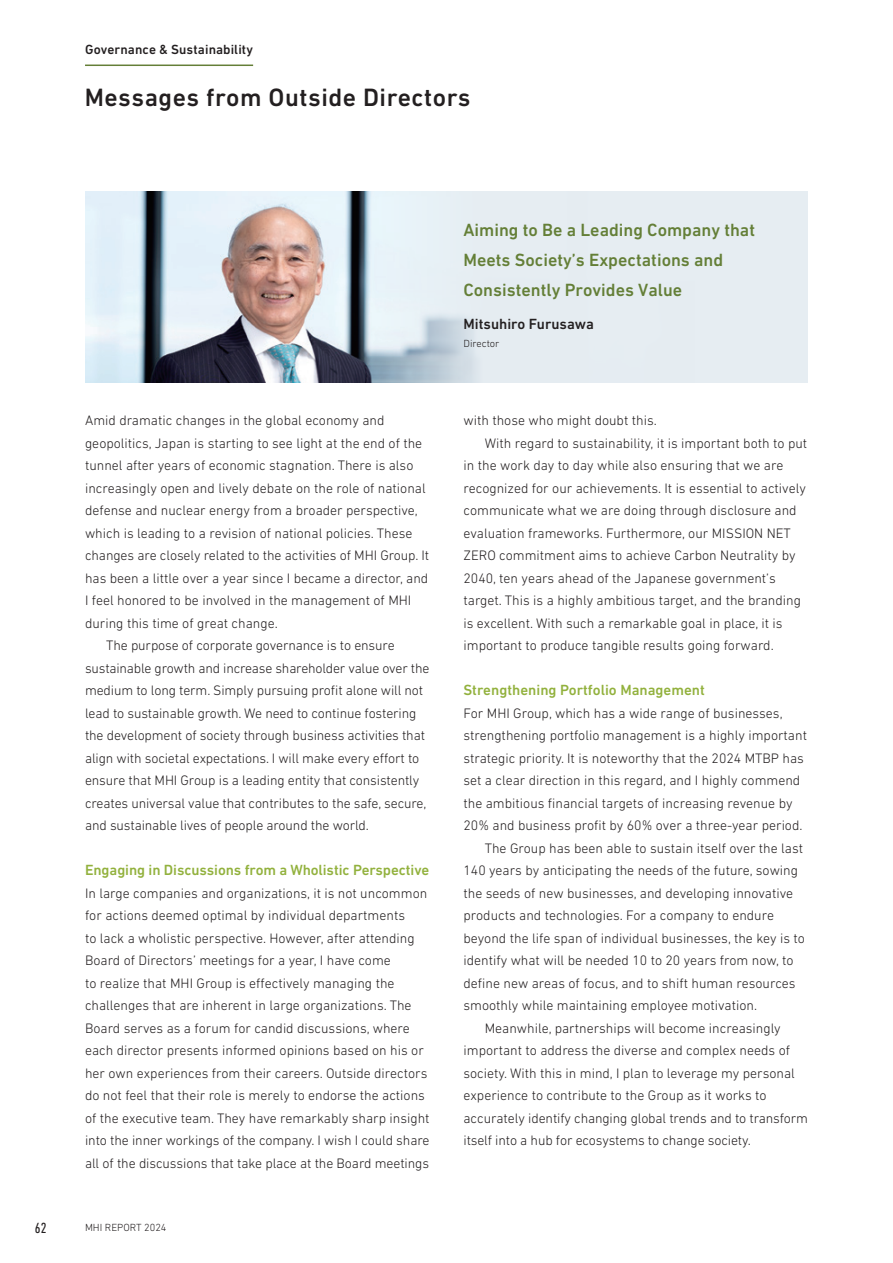
<style>
.page{position:relative;width:893px;height:1263px;background:#fff}
.page>*{position:absolute;margin:0;border:0;box-sizing:border-box;transform-origin:0 0}
.t1{font:500 25.5px "DIN Next LT Pro";letter-spacing:.02em;color:#231f20}
.t2{font:500 18px/30px "DIN Next LT Pro";color:#647f37}
.t3{font:500 15px "DIN Next LT Pro";letter-spacing:-.005em;color:#92b13d}
.t4{font:500 15px "DIN Next LT Pro";color:#231f20}
.t5{font:condensed 15px "DIN Next LT Pro";color:#231f20}
.t6{font:300 13.95px/22.5px "DIN Next LT Pro";color:#231f20}
.t7{font:500 13.5px "DIN Next LT Pro";letter-spacing:.005em;color:#231f20}
.t8{font:300 10.5px "DIN Next LT Pro";color:#231f20}
</style>
<div class="page">
<div style="left:85px;top:191px;width:723px;height:192px;background:#e6edf2"></div>
<img style="left:85px;top:191px;width:391px;height:192px">
<hr style="left:85px;top:65px;width:168px;height:1px;background:#647f37">
<p class="t7" style="left:85px;top:41px;width:170px">Governance &amp; Sustainability</p>
<h1 class="t1" style="left:85px;top:83px;width:387px">Messages from Outside Directors</h1>
<p class="t2" style="left:463px;top:215px;width:293px">Aiming to Be a Leading Company that<br>Meets Society’s Expectations and<br>Consistently Provides Value</p>
<p class="t6" style="left:85px;top:409px;width:301px">Amid dramatic changes in the global economy and</p>
<p class="t6" style="left:85px;top:432px;width:339px">geopolitics, Japan is starting to see light at the end of the</p>
<p class="t6" style="left:85px;top:454px;width:330px">tunnel after years of economic stagnation. There is also</p>
<p class="t6" style="left:85px;top:477px;width:342px">increasingly open and lively debate on the role of national</p>
<p class="t6" style="left:85px;top:499px;width:334px">defense and nuclear energy from a broader perspective,</p>
<p class="t6" style="left:85px;top:522px;width:329px">which is leading to a revision of national policies. These</p>
<p class="t6" style="left:85px;top:544px;width:346px">changes are closely related to the activities of MHI Group. It</p>
<p class="t6" style="left:85px;top:567px;width:345px">has been a little over a year since I became a director, and</p>
<p class="t6" style="left:85px;top:589px;width:328px">I feel honored to be involved in the management of MHI</p>
<p class="t6" style="left:85px;top:612px;width:194px">during this time of great change.</p>
<p class="t6" style="left:106px;top:634px;width:290px">The purpose of corporate governance is to ensure</p>
<p class="t6" style="left:85px;top:657px;width:346px">sustainable growth and increase shareholder value over the</p>
<p class="t6" style="left:85px;top:679px;width:340px">medium to long term. Simply pursuing profit alone will not</p>
<p class="t6" style="left:85px;top:702px;width:333px">lead to sustainable growth. We need to continue fostering</p>
<p class="t6" style="left:85px;top:724px;width:341px">the development of society through business activities that</p>
<p class="t6" style="left:85px;top:747px;width:336px">align with societal expectations. I will make every effort to</p>
<p class="t6" style="left:85px;top:769px;width:336px">ensure that MHI Group is a leading entity that consistently</p>
<p class="t6" style="left:85px;top:792px;width:343px">creates universal value that contributes to the safe, secure,</p>
<p class="t6" style="left:85px;top:814px;width:285px">and sustainable lives of people around the world.</p>
<p class="t3" style="left:85px;top:861px;width:346px">Engaging in Discussions from a Wholistic Perspective</p>
<p class="t6" style="left:85px;top:882px;width:346px">In large companies and organizations, it is not uncommon for actions deemed optimal by individual departments<br>to lack a wholistic perspective. However, after attending Board of Directors’ meetings for a year, I have come<br>to realize that MHI Group is effectively managing the challenges that are inherent in large organizations. The Board serves as a forum for candid discussions, where each director presents informed opinions based on his or her own experiences from their careers. Outside directors do not feel that their role is merely to endorse the actions of the executive team. They have remarkably sharp insight into the inner workings of the company. I wish I could share all of the discussions that take place at the Board meetings</p>
<p class="t5" style="left:35px;top:1219px;width:14px">62</p>
<p class="t8" style="left:85px;top:1222px;width:83px">MHI REPORT 2024</p>
<p class="t4" style="left:463px;top:316px;width:132px">Mitsuhiro Furusawa</p>
<p class="t8" style="left:463px;top:338px;width:37px">Director</p>
<p class="t6" style="left:463px;top:409px;width:195px">with those who might doubt this.</p>
<p class="t6" style="left:485px;top:432px;width:324px">With regard to sustainability, it is important both to put</p>
<p class="t6" style="left:463px;top:454px;width:321px">in the work day to day while also ensuring that we are</p>
<p class="t6" style="left:463px;top:477px;width:344px">recognized for our achievements. It is essential to actively</p>
<p class="t6" style="left:463px;top:499px;width:335px">communicate what we are doing through disclosure and</p>
<p class="t6" style="left:463px;top:522px;width:329px">evaluation frameworks. Furthermore, our MISSION NET</p>
<p class="t6" style="left:463px;top:544px;width:334px">ZERO commitment aims to achieve Carbon Neutrality by</p>
<p class="t6" style="left:463px;top:567px;width:314px">2040, ten years ahead of the Japanese government’s</p>
<p class="t6" style="left:463px;top:589px;width:339px">target. This is a highly ambitious target, and the branding</p>
<p class="t6" style="left:463px;top:612px;width:321px">is excellent. With such a remarkable goal in place, it is</p>
<p class="t6" style="left:463px;top:634px;width:312px">important to produce tangible results going forward.</p>
<p class="t3" style="left:463px;top:681px;width:243px">Strengthening Portfolio Management</p>
<p class="t6" style="left:463px;top:702px;width:321px">For MHI Group, which has a wide range of businesses,</p>
<p class="t6" style="left:463px;top:724px;width:345px">strengthening portfolio management is a highly important</p>
<p class="t6" style="left:463px;top:747px;width:342px">strategic priority. It is noteworthy that the 2024 MTBP has</p>
<p class="t6" style="left:463px;top:769px;width:338px">set a clear direction in this regard, and I highly commend</p>
<p class="t6" style="left:463px;top:792px;width:331px">the ambitious financial targets of increasing revenue by</p>
<p class="t6" style="left:463px;top:814px;width:341px">20% and business profit by 60% over a three-year period.</p>
<p class="t6" style="left:485px;top:837px;width:320px">The Group has been able to sustain itself over the last</p>
<p class="t6" style="left:463px;top:859px;width:336px">140 years by anticipating the needs of the future, sowing</p>
<p class="t6" style="left:463px;top:882px;width:331px">the seeds of new businesses, and developing innovative</p>
<p class="t6" style="left:463px;top:904px;width:312px">products and technologies. For a company to endure</p>
<p class="t6" style="left:463px;top:927px;width:343px">beyond the life span of individual businesses, the key is to</p>
<p class="t6" style="left:463px;top:949px;width:332px">identify what will be needed 10 to 20 years from now, to</p>
<p class="t6" style="left:463px;top:972px;width:334px">define new areas of focus, and to shift human resources</p>
<p class="t6" style="left:463px;top:994px;width:295px">smoothly while maintaining employee motivation.</p>
<p class="t6" style="left:485px;top:1017px;width:298px">Meanwhile, partnerships will become increasingly</p>
<p class="t6" style="left:463px;top:1039px;width:328px">important to address the diverse and complex needs of</p>
<p class="t6" style="left:463px;top:1062px;width:333px">society. With this in mind, I plan to leverage my personal</p>
<p class="t6" style="left:463px;top:1084px;width:305px">experience to contribute to the Group as it works to</p>
<p class="t6" style="left:463px;top:1107px;width:346px">accurately identify changing global trends and to transform</p>
<p class="t6" style="left:463px;top:1129px;width:289px">itself into a hub for ecosystems to change society.</p>
</div>
